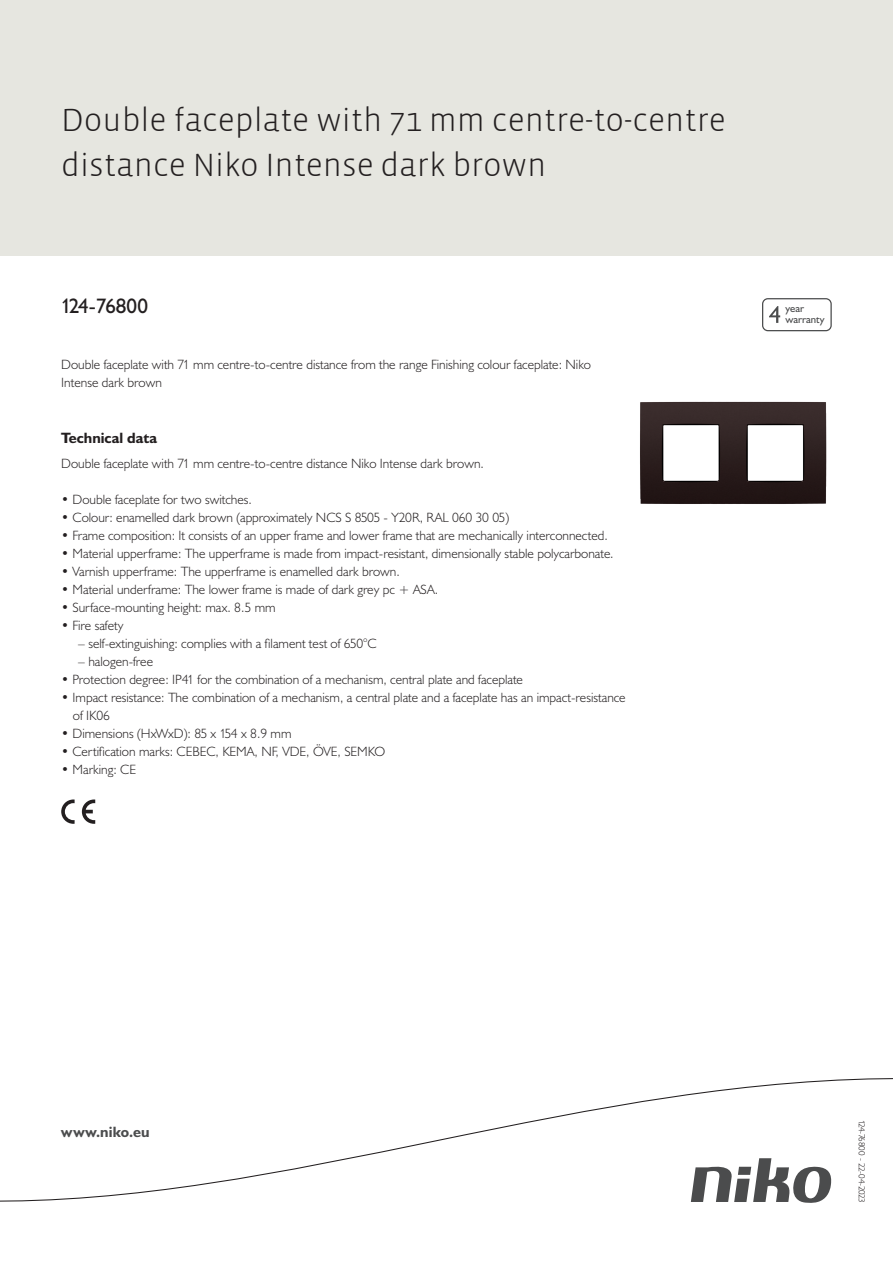
<style>
.page{position:relative;width:893px;height:1263px;background:#fff}
.page>*{position:absolute;margin:0;border:0;box-sizing:border-box;transform-origin:0 0}
.Title_datasheets{font:300 33px/45px "Vista Sans";color:#231f20}
.Article_number{font:21px "Humanist 521 BT";letter-spacing:-.025em;color:#231f20}
.Titles_parts{font:700 15px "Humanist 521 BT";color:#231f20}
.titel_afbeelding{font:700 15px "Humanist 521 BT";letter-spacing:.005em;color:#4b4c4d}
.USP_Bullets{font:300 13.5px/18px "Humanist 521 BT";color:#231f20}
.Platte_tekst_CAB{font:300 13.5px/18px "Humanist 521 BT";color:#231f20}
.USP_Bullets_level_2{font:300 13.5px "Humanist 521 BT";color:#231f20}
.t1{font:10.8px/10.8px "Humanist 521 BT";color:#4b4c4d}
.Revision{font:300 9px "Humanist 521 BT";letter-spacing:-.03em;color:#231f20}
</style>
<div class="page">
<div style="left:0;top:0;width:893px;height:255px;background:#e6e6e0"></div>
<svg style="left:82px;top:799px;width:13px;height:25px"></svg>
<svg style="left:61px;top:799px;width:14px;height:25px"></svg>
<svg style="left:762px;top:298px;width:70px;height:33px"></svg>
<svg style="left:0;top:1078px;width:893px;height:125px"></svg>
<img style="left:640px;top:401px;width:187px;height:103px">
<p class="Title_datasheets" style="left:61px;top:98px;width:666px">Double faceplate with 71 mm centre-to-centre distance Niko Intense dark brown</p>
<p class="Article_number" style="left:61px;top:293px;width:88px">124-76800</p>
<p class="Platte_tekst_CAB" style="left:61px;top:355px;width:531px">Double faceplate with 71 mm centre-to-centre distance from the range Finishing colour faceplate: Niko<br>Intense dark brown</p>
<p class="Titles_parts" style="left:61px;top:429px;width:98px">Technical data</p>
<p class="Platte_tekst_CAB" style="left:61px;top:454px;width:424px">Double faceplate with 71 mm centre-to-centre distance Niko Intense dark brown.</p>
<p class="USP_Bullets" style="left:61px;top:490px;width:192px">• Double faceplate for two switches.</p>
<p class="USP_Bullets" style="left:61px;top:508px;width:449px">• Colour: enamelled dark brown (approximately NCS S 8505 - Y20R, RAL 060 30 05)</p>
<p class="USP_Bullets" style="left:61px;top:526px;width:548px">• Frame composition: It consists of an upper frame and lower frame that are mechanically interconnected.</p>
<p class="USP_Bullets" style="left:61px;top:544px;width:554px">• Material upperframe: The upperframe is made from impact-resistant, dimensionally stable polycarbonate.</p>
<p class="USP_Bullets" style="left:61px;top:562px;width:340px">• Varnish upperframe: The upperframe is enamelled dark brown.</p>
<p class="USP_Bullets" style="left:61px;top:580px;width:378px">• Material underframe: The lower frame is made of dark grey pc + ASA.</p>
<p class="USP_Bullets" style="left:61px;top:598px;width:216px">• Surface-mounting height: max. 8.5 mm</p>
<p class="USP_Bullets" style="left:61px;top:616px;width:64px">• Fire safety</p>
<p class="USP_Bullets_level_2" style="left:78px;top:635px;width:300px">– self-extinguishing: complies with a filament test of 650°C</p>
<p class="USP_Bullets_level_2" style="left:78px;top:653px;width:76px">– halogen-free</p>
<p class="USP_Bullets" style="left:61px;top:670px;width:463px">• Protection degree: IP41 for the combination of a mechanism, central plate and faceplate</p>
<p class="USP_Bullets" style="left:73px;top:688px;width:554px;text-indent:-12px">• Impact resistance: The combination of a mechanism, a central plate and a faceplate has an impact-resistance of IK06</p>
<p class="USP_Bullets" style="left:61px;top:724px;width:232px">• Dimensions (HxWxD): 85 x 154 x 8.9 mm</p>
<p class="USP_Bullets" style="left:61px;top:742px;width:326px">• Certification marks: CEBEC, KEMA, NF, VDE, ÖVE, SEMKO</p>
<p class="USP_Bullets" style="left:61px;top:760px;width:76px">• Marking: CE</p>
<p class="t1" style="left:785px;top:303px;width:41px">year warranty</p>
<p class="titel_afbeelding" style="left:61px;top:1122px;width:90px">www.niko.eu</p>
<p class="Revision" style="left:868px;top:1120px;width:84px;rotate:90deg">124-76800 - 22-04-2023</p>
</div>
